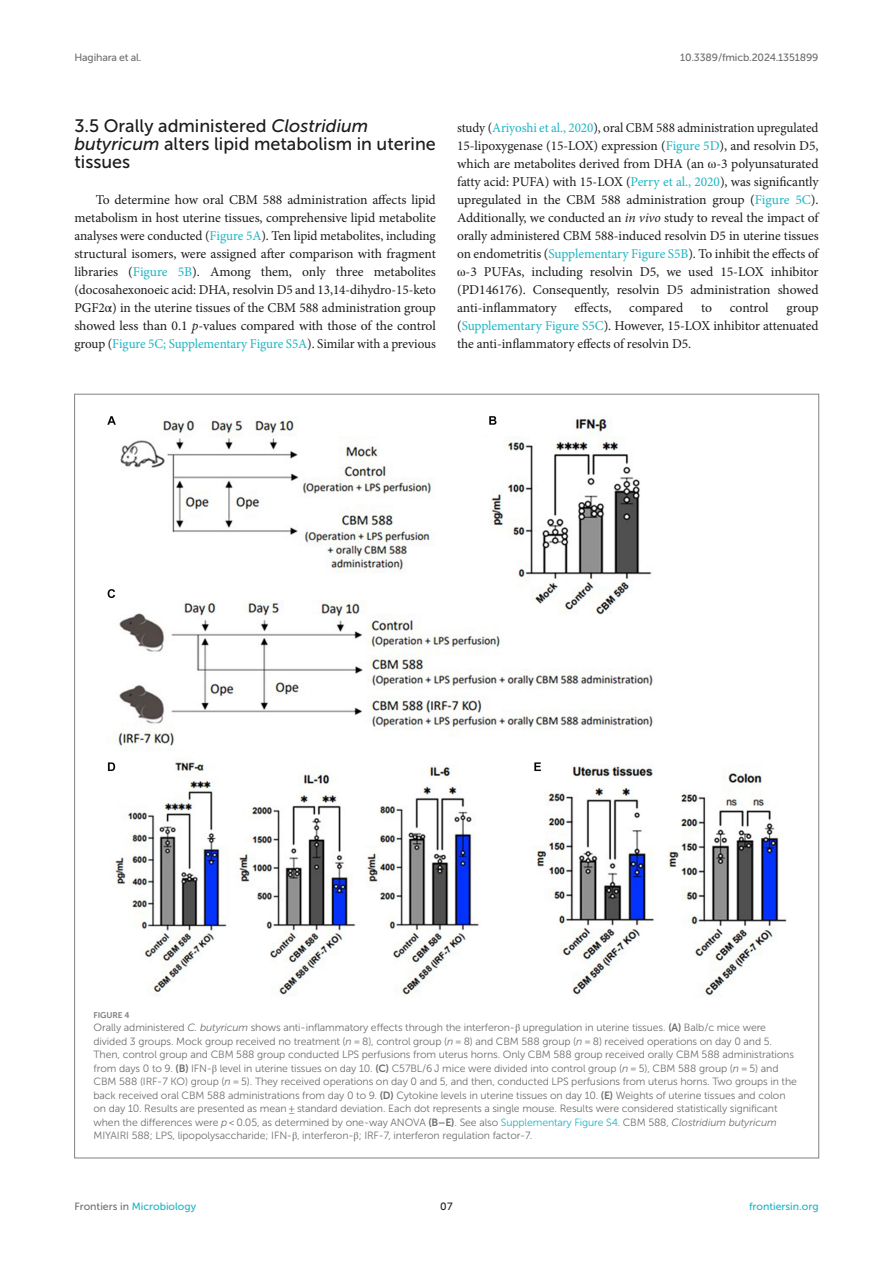
<style>
.page{position:relative;width:893px;height:1263px;background:#fff}
.page>*{position:absolute;margin:0;border:0;box-sizing:border-box;transform-origin:0 0}
.HEAD_2{font:18px/18px "Museo Sans 500";color:#1b1c1b}
.TEXT_FLUSH{font:13.5px/18px "Minion Pro";letter-spacing:-.005em;color:#1b1c1b;text-align:justify}
.FIG_LEG{font:10.5px/13.5px "Museo Sans 300";letter-spacing:-.01em;color:#706f70}
.t1{font:10.5px "Museo Sans 500";letter-spacing:-.015em;color:#706f70}
.t2{font:10.5px "Museo Sans 500";color:#1db5c3}
.t3{font:10.5px "Museo Sans 500";color:#1b1c1b}
.FIG_HD{font:8.25px "Museo Sans 700";letter-spacing:-.01em;color:#7e7f7f}
.s1{font-style:italic}
.s2{color:#1db5c3}
.s3{font-family:"STIX General"}
.s4{font-family:"Museo Sans 700"}
.s5{color:#706f70}
</style>
<div class="page">
<img style="left:107px;top:416px;width:680px;height:581px">
<p class="t1" style="left:74px;top:51px;width:69px">Hagihara et al.</p>
<p class="t1" style="left:680px;top:51px;width:140px">10.3389/fmicb.2024.1351899</p>
<p class="HEAD_2" style="left:74px;top:117px;width:363px">3.5 Orally administered <span class="s1">Clostridium butyricum</span> alters lipid metabolism in uterine tissues</p>
<p class="TEXT_FLUSH" style="left:74px;top:191px;width:363px;text-indent:21px">To determine how oral CBM 588 administration affects lipid metabolism in host uterine tissues, comprehensive lipid metabolite analyses were conducted (<span class="s2">Figure 5A</span>). Ten lipid metabolites, including structural isomers, were assigned after comparison with fragment libraries (<span class="s2">Figure 5B</span>). Among them, only three metabolites (docosahexonoeic acid: DHA, resolvin D5 and 13,14-dihydro-15-keto PGF2<span class="s3">α</span>) in the uterine tissues of the CBM 588 administration group showed less than 0.1 <span class="s1">p</span>-values compared with those of the control group (<span class="s2">Figure 5C; Supplementary Figure S5A</span>). Similar with a previous</p>
<p class="TEXT_FLUSH" style="left:457px;top:119px;width:363px">study (<span class="s2">Ariyoshi et al., 2020</span>), oral CBM 588 administration upregulated 15-lipoxygenase (15-LOX) expression (<span class="s2">Figure 5D</span>), and resolvin D5, which are metabolites derived from DHA (an <span class="s3">ω</span>-3 polyunsaturated fatty acid: PUFA) with 15-LOX (<span class="s2">Perry et al., 2020</span>), was significantly upregulated in the CBM 588 administration group (<span class="s2">Figure 5C</span>).<br>Additionally, we conducted an <span class="s1">in vivo</span> study to reveal the impact of orally administered CBM 588-induced resolvin D5 in uterine tissues on endometritis (<span class="s2">Supplementary Figure S5B</span>). To inhibit the effects of <span class="s3">ω</span>-3 PUFAs, including resolvin D5, we used 15-LOX inhibitor (PD146176). Consequently, resolvin D5 administration showed anti-inflammatory</p>
<p class="TEXT_FLUSH" style="left:575px;top:299px;width:38px">effects,</p>
<p class="TEXT_FLUSH" style="left:629px;top:299px;width:55px">compared</p>
<p class="TEXT_FLUSH" style="left:701px;top:299px;width:12px">to</p>
<p class="TEXT_FLUSH" style="left:730px;top:299px;width:40px">control</p>
<p class="TEXT_FLUSH" style="left:457px;top:299px;width:363px;text-indent:329px">group (<span class="s2">Supplementary Figure S5C</span>). However, 15-LOX inhibitor attenuated the anti-inflammatory effects of resolvin D5.</p>
<p class="FIG_HD" style="left:94px;top:1010px;width:37px">FIGURE 4</p>
<p class="FIG_LEG" style="left:94px;top:1021px;width:705px">Orally administered <span class="s1">C. butyricum</span> shows anti-inflammatory effects through the interferon-<span class="s3">β</span> upregulation in uterine tissues. <span class="s4">(A)</span> Balb/c mice were divided 3 groups. Mock group received no treatment (<span class="s1">n</span> = 8), control group (<span class="s1">n</span> = 8) and CBM 588 group (<span class="s1">n</span> = 8) received operations on day 0 and 5.<br>Then, control group and CBM 588 group conducted LPS perfusions from uterus horns. Only CBM 588 group received orally CBM 588 administrations from days 0 to 9. <span class="s4">(B)</span> IFN-<span class="s3">β</span> level in uterine tissues on day 10. <span class="s4">(C)</span> C57BL/6 J mice were divided into control group (<span class="s1">n</span> = 5), CBM 588 group (<span class="s1">n</span> = 5) and CBM 588 (IRF-7 KO) group (<span class="s1">n</span> = 5). They received operations on day 0 and 5, and then, conducted LPS perfusions from uterus horns. Two groups in the back received oral CBM 588 administrations from day 0 to 9. <span class="s4">(D)</span> Cytokine levels in uterine tissues on day 10. <span class="s4">(E)</span> Weights of uterine tissues and colon on day 10. Results are presented as mean ± standard deviation. Each dot represents a single mouse. Results were considered statistically significant when the differences were <span class="s1">p</span> &lt; 0.05, as determined by one-way ANOVA <span class="s4">(B–E)</span>. See also <span class="s2">Supplementary Figure S4</span>. CBM 588, <span class="s1">Clostridium butyricum </span>MIYAIRI 588; LPS, lipopolysaccharide; IFN-<span class="s3">β</span>, interferon-<span class="s3">β</span>; IRF-7, interferon regulation factor-7.</p>
<p class="t2" style="left:74px;top:1200px;width:123px"><span class="s5">Frontiers in</span> Microbiology</p>
<p class="t3" style="left:440px;top:1200px;width:14px">07</p>
<p class="t2" style="left:749px;top:1200px;width:71px">frontiersin.org</p>
</div>
